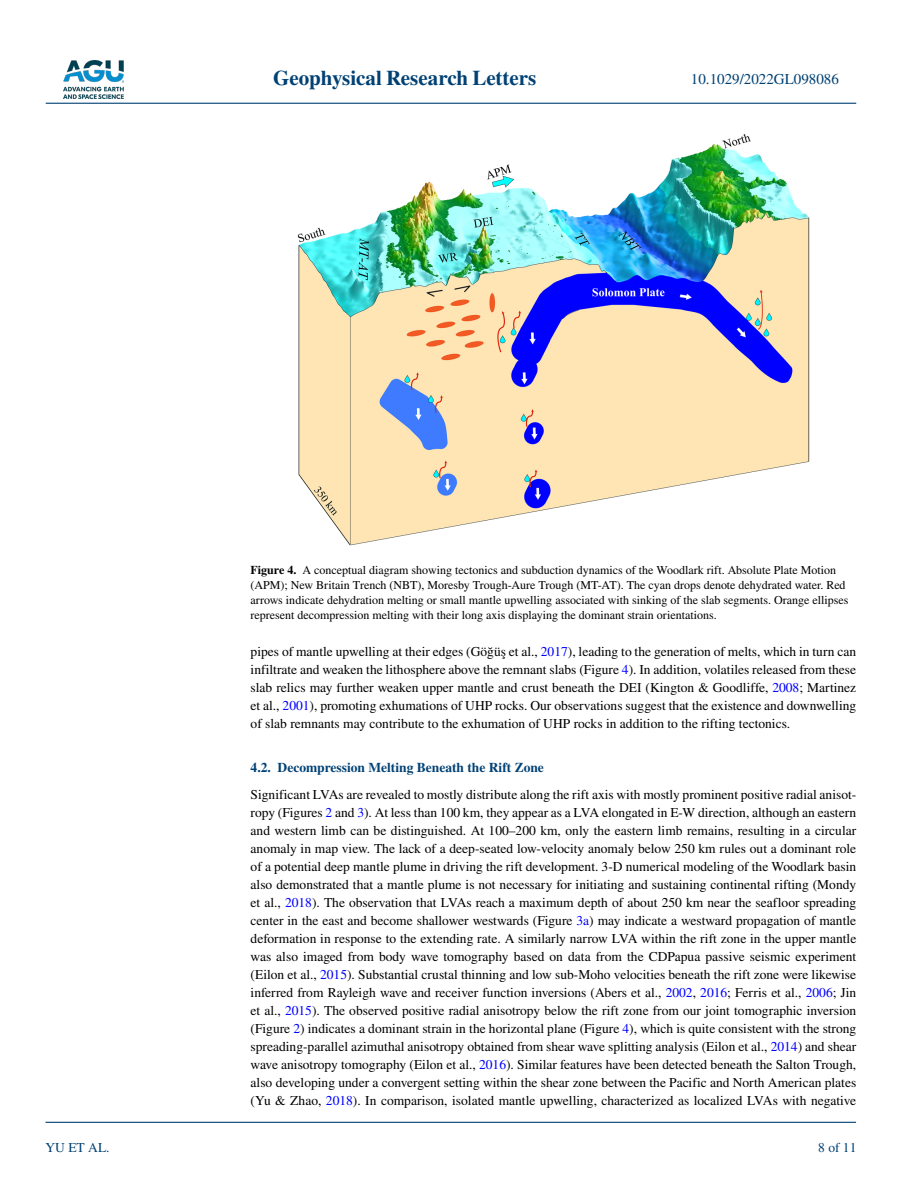
<style>
.page{position:relative;width:902px;height:1183px;background:#fff}
.page>*{position:absolute;margin:0;border:0;box-sizing:border-box;transform-origin:0 0}
.t1{font:700 21px "STIX";color:#004174}
.t2{font:15px "STIX";color:#004174}
.t3{font:13.5px/18px "STIX";color:#000;text-align:justify}
.t4{font:700 13.5px "STIX";color:#004174}
.t5{font:13.5px "STIX";color:#004174}
.t6{font:12px/15px "STIX";color:#000}
.s1{font-weight:700}
.s2{color:#00f}
</style>
<div class="page">
<img style="left:63px;top:60px;width:60px;height:39px">
<hr style="left:46px;top:103px;width:810px;height:1px;background:#004174">
<hr style="left:45px;top:1121px;width:810px;height:1px;background:#004174">
<img style="left:297px;top:134px;width:512px;height:411px">
<h1 class="t1" style="left:273px;top:66px;width:265px">Geophysical Research Letters</h1>
<p class="t2" style="left:691px;top:69px;width:149px">10.1029/2022GL098086</p>
<p class="t5" style="left:45px;top:1138px;width:66px">YU ET AL.</p>
<p class="t6" style="left:250px;top:563px;width:599px"><span class="s1">Figure 4.</span> A conceptual diagram showing tectonics and subduction dynamics of the Woodlark rift. Absolute Plate Motion (APM); New Britain Trench (NBT), Moresby Trough-Aure Trough (MT-AT). The cyan drops denote dehydrated water. Red arrows indicate dehydration melting or small mantle upwelling associated with sinking of the slab segments. Orange ellipses represent decompression melting with their long axis displaying the dominant strain orientations.</p>
<p class="t3" style="left:250px;top:643px;width:607px">pipes of mantle upwelling at their edges (Göğüş et al., <span class="s2">2017</span>), leading to the generation of melts, which in turn can infiltrate and weaken the lithosphere above the remnant slabs (Figure <span class="s2">4</span>). In addition, volatiles released from these slab relics may further weaken upper mantle and crust beneath the DEI (Kington &amp; Goodliffe, <span class="s2">2008</span>; Martinez et al., <span class="s2">2001</span>), promoting exhumations of UHP rocks. Our observations suggest that the existence and downwelling of slab remnants may contribute to the exhumation of UHP rocks in addition to the rifting tectonics.</p>
<p class="t4" style="left:250px;top:759px;width:295px">4.2. Decompression Melting Beneath the Rift Zone</p>
<p class="t3" style="left:250px;top:786px;width:607px">Significant LVAs are revealed to mostly distribute along the rift axis with mostly prominent positive radial anisot&shy;ropy (Figures <span class="s2">2</span> and <span class="s2">3</span>). At less than 100 km, they appear as a LVA elongated in E-W direction, although an eastern and western limb can be distinguished. At 100–200 km, only the eastern limb remains, resulting in a circular anomaly in map view. The lack of a deep-seated low-velocity anomaly below 250 km rules out a dominant role of a potential deep mantle plume in driving the rift development. 3-D numerical modeling of the Woodlark basin also demonstrated that a mantle plume is not necessary for initiating and sustaining continental rifting (Mondy et al., <span class="s2">2018</span>). The observation that LVAs reach a maximum depth of about 250 km near the seafloor spreading center in the east and become shallower westwards (Figure <span class="s2">3a</span>) may indicate a westward propagation of mantle deformation in response to the extending rate. A similarly narrow LVA within the rift zone in the upper mantle was also imaged from body wave tomography based on data from the CDPapua passive seismic experiment (Eilon et al., <span class="s2">2015</span>). Substantial crustal thinning and low sub-Moho velocities beneath the rift zone were likewise inferred from Rayleigh wave and receiver function inversions (Abers et al., <span class="s2">2002</span>, <span class="s2">2016</span>; Ferris et al., <span class="s2">2006</span>; Jin et al., <span class="s2">2015</span>). The observed positive radial anisotropy below the rift zone from our joint tomographic inversion (Figure <span class="s2">2</span>) indicates a dominant strain in the horizontal plane (Figure <span class="s2">4</span>), which is quite consistent with the strong spreading-parallel azimuthal anisotropy obtained from shear wave splitting analysis (Eilon et al., <span class="s2">2014</span>) and shear wave anisotropy tomography (Eilon et al., <span class="s2">2016</span>). Similar features have been detected beneath the Salton Trough, also developing under a convergent setting within the shear zone between the Pacific and North American plates (Yu &amp; Zhao, <span class="s2">2018</span>). In comparison, isolated mantle upwelling, characterized as localized LVAs with negative</p>
<p class="t5" style="left:818px;top:1138px;width:40px">8 of 11</p>
</div>
